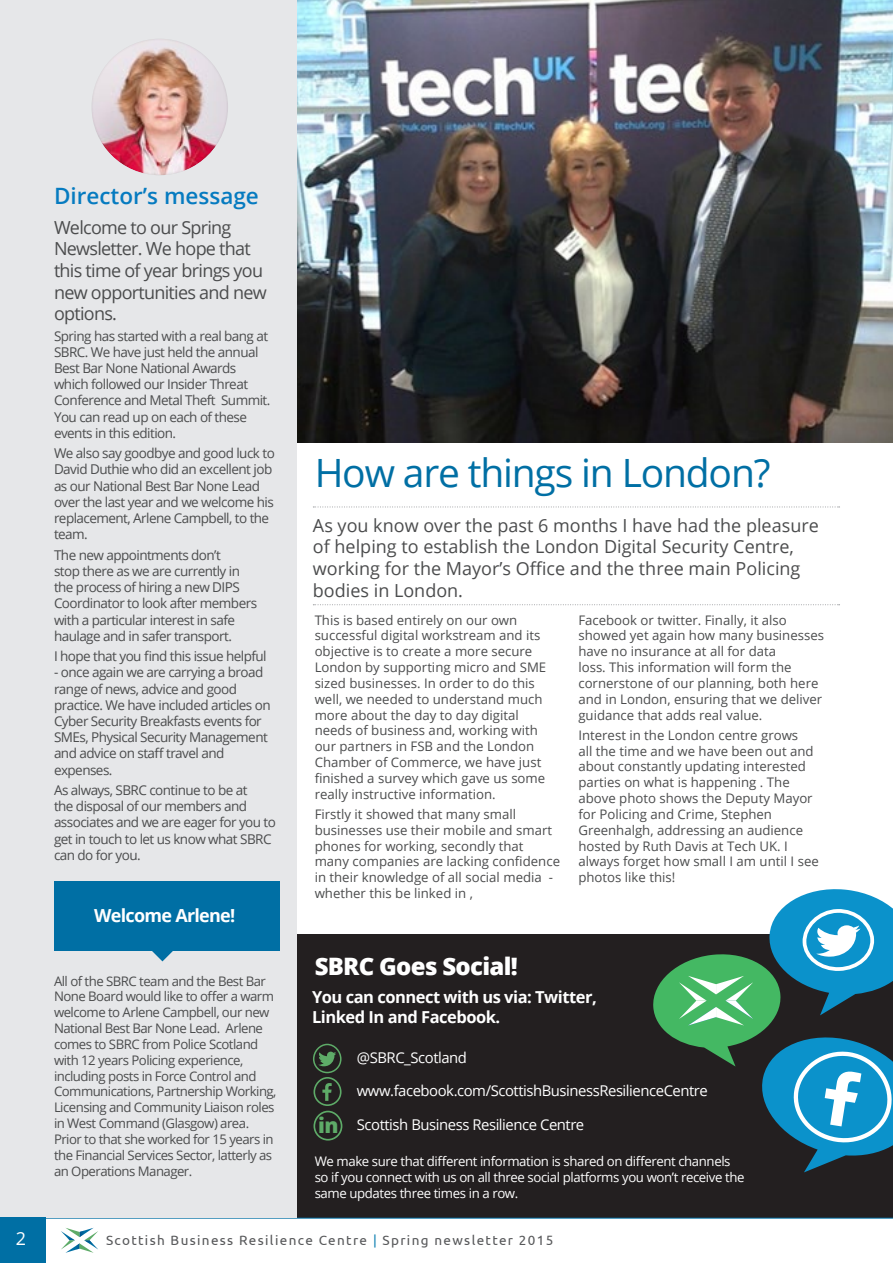
<style>
.page{position:relative;width:893px;height:1263px;background:#fff}
.page>*{position:absolute;margin:0;border:0;box-sizing:border-box;transform-origin:0 0}
.t1{font:39px "Open Sans";letter-spacing:-.03em;color:#006fa4}
.t2{font:800 24px "Open Sans";letter-spacing:-.03em;color:#fff}
.t3{font:600 22.5px "Open Sans";color:#067bc0}
.t4{font:800 21px "Open Sans";color:#5eab68}
.t5{font:18px/21.6px "Open Sans";color:#4b4c4d}
.t6{font:18px/21.6px "Open Sans";letter-spacing:-.04em;color:#4b4c4d}
.t7{font:700 18px "Open Sans";letter-spacing:-.04em;color:#fff}
.t8{font:700 18px "DIN";color:#fff}
.t9{font:18px "Open Sans";color:#fff}
.t10{font:700 16.5px/19.8px "Open Sans";letter-spacing:-.03em;color:#fff}
.t11{font:14.85px "Open Sans";letter-spacing:-.03em;color:#fff}
.t12{font:13.5px/16.2px "Open Sans";letter-spacing:-.04em;color:#4b4c4d}
.t13{font:13.5px "Ubuntu";letter-spacing:.1em;color:#57585a}
.t14{font:13.2px/15.9px "Open Sans";color:#4b4c4d}
.t15{font:13.2px/15.9px "Open Sans";letter-spacing:-.04em;color:#4b4c4d}
.t16{font:13.2px/15.9px "Open Sans";letter-spacing:-.03em;color:#fff}
.s1{color:#1382b3}
</style>
<div class="page">
<div style="left:80px;top:934px;width:813px;height:283px;background:#231f20"></div>
<img style="left:297px;top:0;width:596px;height:442px">
<div style="left:0;top:0;width:297px;height:1218px;background:#e6e7e9"></div>
<div style="left:89px;top:36px;width:139px;height:141px;background:#231f20;opacity:.24"></div>
<svg style="left:45px;top:1218px;width:848px;height:45px"></svg>
<div style="left:0;top:1218px;width:45px;height:45px;background:#006fa4"></div>
<div style="left:54px;top:881px;width:225px;height:70px;background:#006fa4"></div>
<svg style="left:152px;top:951px;width:21px;height:10px"></svg>
<div style="left:313px;top:1044px;width:29px;height:29px;border:2px solid #5eab68;border-radius:50%"></div>
<svg style="left:318px;top:1052px;width:18px;height:14px"></svg>
<div style="left:313px;top:1077px;width:29px;height:29px;border:2px solid #5eab68;border-radius:50%"></div>
<svg style="left:322px;top:1083px;width:10px;height:18px"></svg>
<div style="left:313px;top:1111px;width:29px;height:29px;border:2px solid #5eab68;border-radius:50%"></div>
<svg style="left:653px;top:889px;width:240px;height:283px"></svg>
<svg style="left:313px;top:507px;width:527px;height:1px"></svg>
<svg style="left:313px;top:604px;width:527px;height:1px"></svg>
<p class="t3" style="left:54px;top:180px;width:206px">Director’s message</p>
<p class="t6" style="left:54px;top:216px;width:214px">Welcome to our Spring<br>Newsletter. We hope that this time of year brings you new opportunities and new options.</p>
<p class="t12" style="left:54px;top:327px;width:218px">Spring has started with a real bang at<br>SBRC. We have just held the annual<br>Best Bar None National Awards which followed our Insider Threat<br>Conference and Metal Theft Summit.<br>You can read up on each of these events in this edition.</p>
<p class="t12" style="left:54px;top:445px;width:222px">We also say goodbye and good luck to<br>David Duthie who did an excellent job as our National Best Bar None Lead over the last year and we welcome his replacement, Arlene Campbell, to the team.</p>
<p class="t12" style="left:54px;top:546px;width:205px">The new appointments don’t<br>stop there as we are currently in the process of hiring a new DIPS<br>Coordinator to look after members with a particular interest in safe haulage and in safer transport.</p>
<p class="t12" style="left:54px;top:648px;width:214px">I hope that you find this issue helpful</p>
<p class="t12" style="left:54px;top:664px;width:218px">- once again we are carrying a broad range of news, advice and good practice. We have included articles on<br>Cyber Security Breakfasts events for<br>SMEs, Physical Security Management and advice on staff travel and expenses.</p>
<p class="t12" style="left:54px;top:782px;width:223px">As always, SBRC continue to be at<br>the disposal of our members and associates and we are eager for you to get in touch to let us know what SBRC can do for you.</p>
<p class="t7" style="left:94px;top:902px;width:143px">Welcome Arlene!</p>
<p class="t15" style="left:54px;top:972px;width:224px">All of the SBRC team and the Best Bar None Board would like to offer a warm welcome to Arlene Campbell, our new National Best Bar None Lead. Arlene comes to SBRC from Police Scotland with 12 years Policing experience, including posts in Force Control and Communications, Partnership Working, Licensing and Community Liaison roles in West Command (Glasgow) area.<br>Prior to that she worked for 15 years in the Financial Services Sector, latterly as an Operations Manager.</p>
<p class="t1" style="left:315px;top:446px;width:457px">How are things in London?</p>
<p class="t5" style="left:313px;top:514px;width:507px">As you know over the past 6 months I have had the pleasure of helping to establish the London Digital Security Centre, working for the Mayor’s Office and the three main Policing bodies in London.</p>
<p class="t14" style="left:315px;top:611px;width:233px">This is based entirely on our own successful digital workstream and its objective is to create a more secure London by supporting micro and SME sized businesses. In order to do this well, we needed to understand much more about the day to day digital needs of business and, working with our partners in FSB and the London Chamber of Commerce, we have just finished a survey which gave us some really instructive information.</p>
<p class="t14" style="left:315px;top:806px;width:247px">Firstly it showed that many small businesses use their mobile and smart phones for working, secondly that many companies are lacking confidence in their knowledge of all social media - whether this be linked in ,</p>
<p class="t14" style="left:578px;top:611px;width:247px">Facebook or twitter. Finally, it also showed yet again how many businesses have no insurance at all for data<br>loss. This information will form the cornerstone of our planning, both here and in London, ensuring that we deliver guidance that adds real value.</p>
<p class="t14" style="left:578px;top:727px;width:242px">Interest in the London centre grows<br>all the time and we have been out and about constantly updating interested parties on what is happening . The above photo shows the Deputy Mayor for Policing and Crime, Stephen Greenhalgh, addressing an audience hosted by Ruth Davis at Tech UK. I always forget how small I am until I see photos like this!</p>
<p class="t2" style="left:315px;top:948px;width:205px">SBRC Goes Social!</p>
<p class="t10" style="left:312px;top:987px;width:286px">You can connect with us via: Twitter,<br>Linked In and Facebook.</p>
<p class="t11" style="left:357px;top:1048px;width:112px">@SBRC_Scotland</p>
<p class="t11" style="left:357px;top:1081px;width:352px">www.facebook.com/ScottishBusinessResilienceCentre</p>
<p class="t4" style="left:318px;top:1109px;width:22px">in</p>
<p class="t11" style="left:357px;top:1114px;width:229px">Scottish Business Resilience Centre</p>
<p class="t16" style="left:315px;top:1153px;width:431px">We make sure that different information is shared on different channels so if you connect with us on all three social platforms you won’t receive the same updates three times in a row.</p>
<p class="t9" style="left:16px;top:1226px;width:12px">2</p>
<p class="t13" style="left:106px;top:1232px;width:449px">Scottish Business Resilience Centre <span class="s1">|</span> Spring newsletter 2015</p>
<p class="t8" style="left:12px;top:1229px;width:21px">12</p>
</div>
